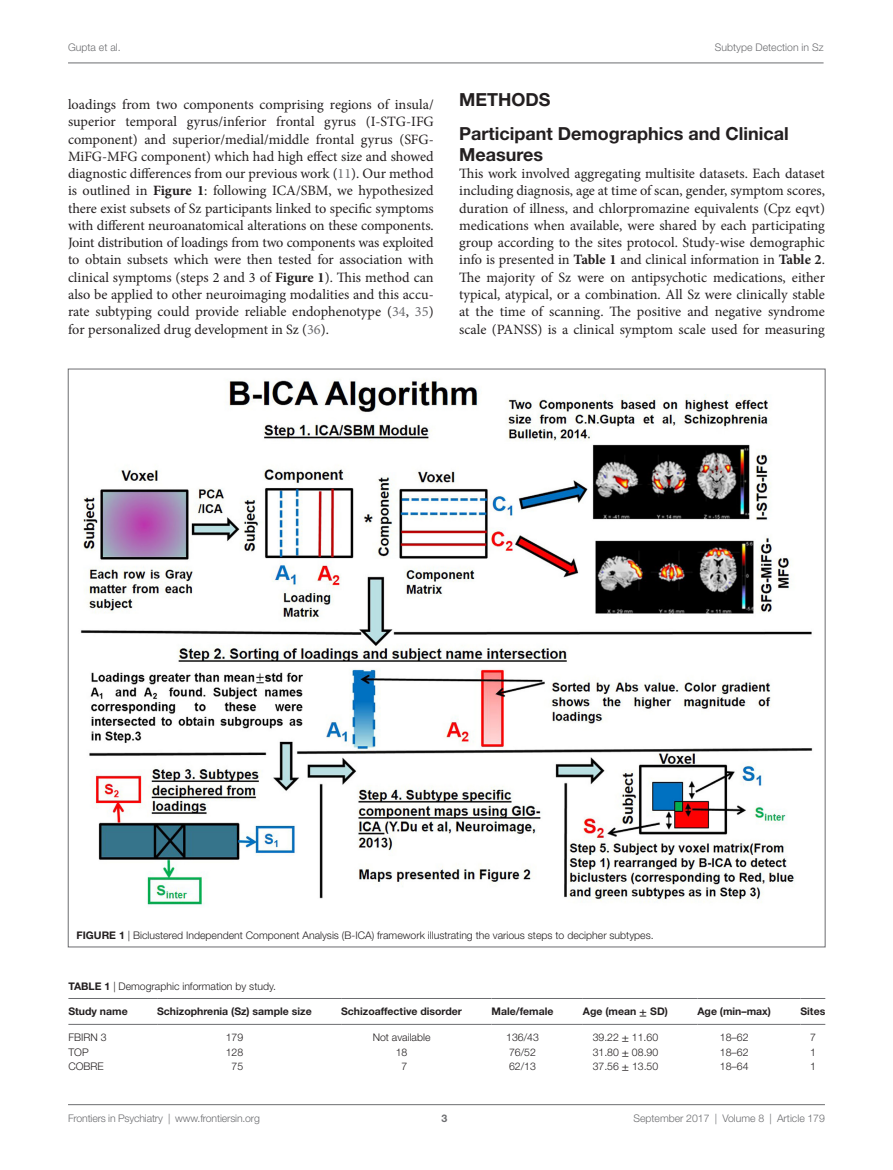
<style>
.page{position:relative;width:893px;height:1170px;background:#fff}
.page>*{position:absolute;margin:0;border:0;box-sizing:border-box;transform-origin:0 0}
.t1{font:700 18px/33.8px "Helvetica Neue LT Std";color:#231f20}
.t2{font:14.25px/17.2px "Minion Pro";color:#231f20;text-align:justify}
.t3{font:300 10.5px "Helvetica Neue LT Std";color:#231f20}
.t4{font:300 10.5px "Helvetica Neue LT Std";color:#6c6d70}
.t5{font:700 10.5px "Helvetica Neue LT Std";color:#231f20}
.t6{font:700 10.5px "Helvetica Neue LT Std";color:#6c6d70}
.s1{color:#6c6d70}
.s2{font-weight:700}
.s3{font-family:"STIX General"}
.s4{font-family:"STIX General";font-weight:400}
</style>
<div class="page">
<img style="left:80px;top:379px;width:733px;height:527px">
<hr style="left:68px;top:998px;width:89px;height:1px;background:#6c6d70">
<hr style="left:68px;top:1024px;width:89px;height:1px;background:#6c6d70">
<hr style="left:157px;top:998px;width:184px;height:1px;background:#6c6d70">
<hr style="left:157px;top:1024px;width:184px;height:1px;background:#6c6d70">
<hr style="left:341px;top:998px;width:150px;height:1px;background:#6c6d70">
<hr style="left:341px;top:1024px;width:150px;height:1px;background:#6c6d70">
<hr style="left:491px;top:998px;width:92px;height:1px;background:#6c6d70">
<hr style="left:491px;top:1024px;width:92px;height:1px;background:#6c6d70">
<hr style="left:583px;top:998px;width:114px;height:1px;background:#6c6d70">
<hr style="left:583px;top:1024px;width:114px;height:1px;background:#6c6d70">
<hr style="left:697px;top:998px;width:103px;height:1px;background:#6c6d70">
<hr style="left:697px;top:1024px;width:103px;height:1px;background:#6c6d70">
<svg style="left:800px;top:998px;width:25px;height:1px"></svg>
<svg style="left:800px;top:1024px;width:25px;height:1px"></svg>
<hr style="left:68px;top:1104px;width:757px;height:1px;background:#6c6d70">
<hr style="left:68px;top:63px;width:755px;height:1px;background:#6c6d70">
<p class="t4" style="left:68px;top:41px;width:54px">Gupta et al.</p>
<p class="t4" style="left:715px;top:41px;width:110px">Subtype Detection in Sz</p>
<p class="t2" style="left:68px;top:96px;width:367px">loadings from two components comprising regions of insula/ superior temporal gyrus/inferior frontal gyrus (I-STG-IFG component) and superior/medial/middle frontal gyrus (SFG-MiFG-MFG component) which had high effect size and showed diagnostic differences from our previous work (<span class="s1">11</span>). Our method is outlined in <span class="s2">Figure 1</span>: following ICA/SBM, we hypothesized there exist subsets of Sz participants linked to specific symptoms with different neuroanatomical alterations on these components.<br>Joint distribution of loadings from two components was exploited to obtain subsets which were then tested for association with clinical symptoms (steps 2 and 3 of <span class="s2">Figure 1</span>). This method can also be applied to other neuroimaging modalities and this accu&shy;rate subtyping could provide reliable endophenotype (<span class="s1">34</span>, <span class="s1">35</span>) for personalized drug development in Sz (<span class="s1">36</span>).</p>
<p class="t1" style="left:459px;top:82px;width:331px">METHODS<br>Participant Demographics and Clinical</p>
<p class="t1" style="left:459px;top:137px;width:86px">Measures</p>
<p class="t2" style="left:459px;top:165px;width:367px">This work involved aggregating multisite datasets. Each dataset including diagnosis, age at time of scan, gender, symptom scores, duration of illness, and chlorpromazine equivalents (Cpz eqvt) medications when available, were shared by each participating group according to the sites protocol. Study-wise demographic info is presented in <span class="s2">Table 1</span> and clinical information in <span class="s2">Table 2</span>.<br>The majority of Sz were on antipsychotic medications, either typical, atypical, or a combination. All Sz were clinically stable at the time of scanning. The positive and negative syndrome scale (PANSS) is a clinical symptom scale used for measuring</p>
<p class="t3" style="left:77px;top:928px;width:578px"><span class="s2">Figure 1</span> | Biclustered Independent Component Analysis (B-ICA) framework illustrating the various steps to decipher subtypes.</p>
<p class="t5" style="left:68px;top:979px;width:8px">Tab</p>
<p class="t3" style="left:89px;top:979px;width:189px"><span class="s2">le 1</span> | Demographic information by study.</p>
<p class="t5" style="left:68px;top:1004px;width:61px">Study name</p>
<p class="t5" style="left:157px;top:1004px;width:156px">Schizophrenia (Sz) sample size</p>
<p class="t5" style="left:341px;top:1004px;width:122px">Schizoaffective disorder</p>
<p class="t5" style="left:491px;top:1004px;width:63px">Male/female</p>
<p class="t5" style="left:583px;top:1005px;width:87px">Age (mean <span class="s3">±</span> SD)</p>
<p class="t5" style="left:697px;top:1004px;width:75px">Age (min–max)</p>
<p class="t5" style="left:800px;top:1004px;width:26px">Sites</p>
<p class="t3" style="left:68px;top:1030px;width:40px">FBIRN 3</p>
<p class="t3" style="left:226px;top:1030px;width:19px">179</p>
<p class="t3" style="left:373px;top:1030px;width:59px">Not available</p>
<p class="t3" style="left:506px;top:1030px;width:34px">136/43</p>
<p class="t3" style="left:593px;top:1030px;width:67px">39.22 <span class="s4">±</span> 11.60</p>
<p class="t3" style="left:720px;top:1030px;width:30px">18–62</p>
<p class="t3" style="left:810px;top:1030px;width:7px">7</p>
<p class="t3" style="left:68px;top:1045px;width:22px">TOP</p>
<p class="t3" style="left:226px;top:1045px;width:19px">128</p>
<p class="t3" style="left:396px;top:1045px;width:13px">18</p>
<p class="t3" style="left:509px;top:1045px;width:28px">76/52</p>
<p class="t3" style="left:593px;top:1045px;width:67px">31.80 <span class="s4">±</span> 08.90</p>
<p class="t3" style="left:720px;top:1045px;width:30px">18–62</p>
<p class="t3" style="left:810px;top:1045px;width:7px">1</p>
<p class="t3" style="left:68px;top:1059px;width:37px">COBRE</p>
<p class="t3" style="left:232px;top:1059px;width:13px">75</p>
<p class="t3" style="left:401px;top:1059px;width:7px">7</p>
<p class="t3" style="left:509px;top:1059px;width:28px">62/13</p>
<p class="t3" style="left:593px;top:1059px;width:67px">37.56 <span class="s4">±</span> 13.50</p>
<p class="t3" style="left:720px;top:1059px;width:30px">18–64</p>
<p class="t3" style="left:810px;top:1059px;width:7px">1</p>
<p class="t4" style="left:68px;top:1111px;width:193px">Frontiers in Psychiatry | www.frontiersin.org</p>
<p class="t4" style="left:633px;top:1111px;width:193px">September 2017 | Volume 8 | Article 179</p>
<p class="t6" style="left:441px;top:1111px;width:7px">3</p>
</div>
